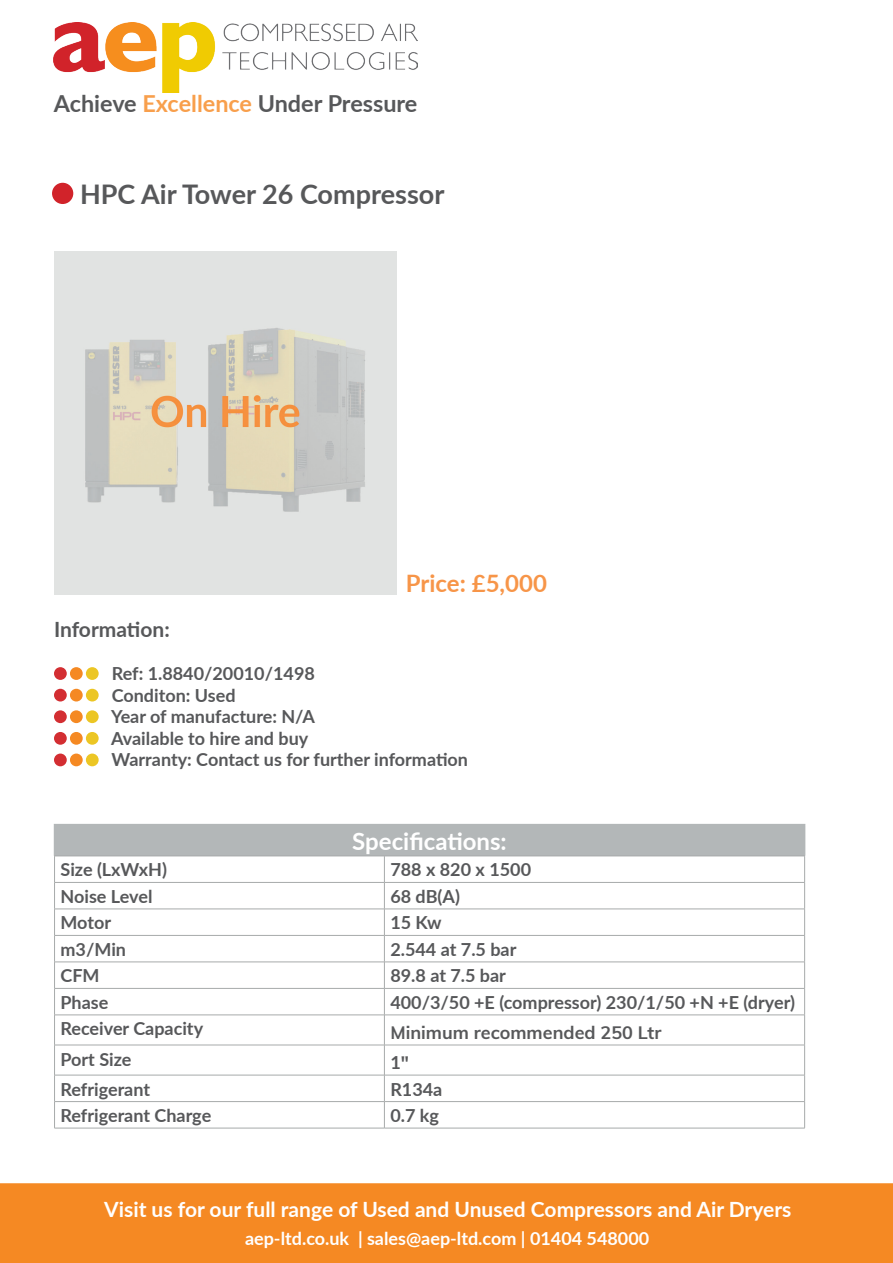
<style>
.page{position:relative;width:893px;height:1263px;background:#fff}
.page>*{position:absolute;margin:0;border:0;box-sizing:border-box;transform-origin:0 0}
.t1{font:700 27px "Lato";color:#57585a}
.t2{font:700 24px "Lato";color:#fff}
.t3{font:700 24px "Lato";color:#f79548}
.t4{font:700 23.4px "Lato";color:#57585a}
.t5{font:700 21px "Lato";color:#fff}
.t6{font:700 21px "Lato";letter-spacing:-.005em;color:#57585a}
.t7{font:700 18px/21.6px "Lato";color:#57585a}
.t8{font:700 18px "Lato";color:#fff}
.t9{font:700 18px "Muli";color:#57585a}
.s1{color:#f89f4c}
.s2{font-family:"Muli"}
</style>
<div class="page">
<div style="left:55px;top:825px;width:750px;height:31px;background:#b3b7b8"></div>
<hr style="left:54px;top:824px;width:330px;height:1px;background:#b3b7b8">
<hr style="left:54px;top:825px;width:1px;height:31px;background:#b3b7b8">
<hr style="left:384px;top:824px;width:421px;height:1px;background:#b3b7b8">
<hr style="left:54px;top:856px;width:330px;height:1px;background:#a7aaaa">
<hr style="left:384px;top:856px;width:421px;height:1px;background:#a7aaaa">
<hr style="left:54px;top:882px;width:330px;height:1px;background:#a7aaaa">
<hr style="left:384px;top:882px;width:421px;height:1px;background:#a7aaaa">
<hr style="left:54px;top:909px;width:330px;height:1px;background:#a7aaaa">
<hr style="left:384px;top:909px;width:421px;height:1px;background:#a7aaaa">
<hr style="left:54px;top:935px;width:330px;height:1px;background:#a7aaaa">
<hr style="left:384px;top:935px;width:421px;height:1px;background:#a7aaaa">
<hr style="left:54px;top:962px;width:330px;height:1px;background:#a7aaaa">
<hr style="left:384px;top:962px;width:421px;height:1px;background:#a7aaaa">
<hr style="left:54px;top:988px;width:330px;height:1px;background:#a7aaaa">
<svg style="left:54px;top:857px;width:1px;height:158px"></svg>
<hr style="left:384px;top:988px;width:421px;height:1px;background:#a7aaaa">
<svg style="left:384px;top:857px;width:1px;height:158px"></svg>
<svg style="left:804px;top:856px;width:1px;height:159px"></svg>
<hr style="left:54px;top:1015px;width:1px;height:30px;background:#a7aaaa">
<hr style="left:384px;top:1015px;width:1px;height:30px;background:#a7aaaa">
<hr style="left:804px;top:1015px;width:1px;height:30px;background:#a7aaaa">
<hr style="left:54px;top:1045px;width:1px;height:30px;background:#a7aaaa">
<hr style="left:384px;top:1045px;width:1px;height:30px;background:#a7aaaa">
<hr style="left:804px;top:1045px;width:1px;height:30px;background:#a7aaaa">
<svg style="left:54px;top:1076px;width:1px;height:52px"></svg>
<svg style="left:384px;top:1076px;width:1px;height:52px"></svg>
<svg style="left:804px;top:1076px;width:1px;height:52px"></svg>
<hr style="left:54px;top:1015px;width:330px;height:1px;background:#a7aaaa">
<hr style="left:384px;top:1015px;width:421px;height:1px;background:#a7aaaa">
<hr style="left:54px;top:1045px;width:330px;height:1px;background:#a7aaaa">
<hr style="left:384px;top:1045px;width:421px;height:1px;background:#a7aaaa">
<hr style="left:54px;top:1075px;width:330px;height:1px;background:#a7aaaa">
<hr style="left:384px;top:1075px;width:421px;height:1px;background:#a7aaaa">
<hr style="left:54px;top:1101px;width:330px;height:1px;background:#a7aaaa">
<hr style="left:384px;top:1101px;width:421px;height:1px;background:#a7aaaa">
<hr style="left:54px;top:1128px;width:330px;height:1px;background:#a7aaaa">
<hr style="left:384px;top:1128px;width:421px;height:1px;background:#a7aaaa">
<img style="left:54px;top:22px;width:364px;height:71px">
<div style="left:0;top:1183px;width:893px;height:80px;background:#f58923"></div>
<div style="left:52px;top:183px;width:21px;height:21px;background:#d1232a;border-radius:50%"></div>
<div style="left:54px;top:667px;width:13px;height:13px;background:#d32e32;border-radius:50%"></div>
<div style="left:70px;top:667px;width:13px;height:13px;background:#f58923;border-radius:50%"></div>
<div style="left:86px;top:667px;width:13px;height:13px;background:#ecc624;border-radius:50%"></div>
<div style="left:54px;top:689px;width:13px;height:12px;background:#d32e32;border-radius:50%"></div>
<div style="left:70px;top:689px;width:13px;height:12px;background:#f58923;border-radius:50%"></div>
<div style="left:86px;top:689px;width:13px;height:12px;background:#ecc624;border-radius:50%"></div>
<div style="left:54px;top:710px;width:13px;height:13px;background:#d32e32;border-radius:50%"></div>
<div style="left:70px;top:710px;width:13px;height:13px;background:#f58923;border-radius:50%"></div>
<div style="left:86px;top:710px;width:13px;height:13px;background:#ecc624;border-radius:50%"></div>
<div style="left:54px;top:732px;width:13px;height:13px;background:#d32e32;border-radius:50%"></div>
<div style="left:70px;top:732px;width:13px;height:13px;background:#f58923;border-radius:50%"></div>
<div style="left:86px;top:732px;width:13px;height:13px;background:#ecc624;border-radius:50%"></div>
<div style="left:54px;top:753px;width:13px;height:13px;background:#d32e32;border-radius:50%"></div>
<div style="left:70px;top:753px;width:13px;height:13px;background:#f58923;border-radius:50%"></div>
<div style="left:86px;top:753px;width:13px;height:13px;background:#ecc624;border-radius:50%"></div>
<img style="left:54px;top:252px;width:342px;height:342px">
<p class="t4" style="left:54px;top:86px;width:365px">Achieve <span class="s1">Excellence</span> Under Pressure</p>
<h1 class="t1" style="left:80px;top:174px;width:366px">HPC Air Tower 26 Compressor</h1>
<h2 class="t3" style="left:406px;top:565px;width:143px">Price: £5,000</h2>
<p class="t6" style="left:54px;top:614px;width:117px">Information:</p>
<p class="t7" style="left:111px;top:662px;width:359px">Ref: 1.8840/20010/1498<br>Conditon: Used<br>Year of manufacture: N/A<br>Available to hire and buy<br>Warranty: Contact us for further information</p>
<h2 class="t2" style="left:352px;top:823px;width:156px">Specifications:</h2>
<p class="t7" style="left:61px;top:858px;width:108px">Size (LxWxH)</p>
<p class="t7" style="left:390px;top:858px;width:142px">788 x 820 x 1500</p>
<p class="t7" style="left:61px;top:885px;width:93px">Noise Level</p>
<p class="t7" style="left:390px;top:885px;width:71px">68 dB(A)</p>
<p class="t7" style="left:61px;top:911px;width:52px">Motor</p>
<p class="t7" style="left:390px;top:911px;width:53px">15 Kw</p>
<p class="t7" style="left:61px;top:938px;width:67px">m3/Min</p>
<p class="t7" style="left:390px;top:938px;width:128px">2.544 at 7.5 bar</p>
<p class="t7" style="left:61px;top:964px;width:41px">CFM</p>
<p class="t7" style="left:390px;top:964px;width:117px">89.8 at 7.5 bar</p>
<p class="t7" style="left:61px;top:991px;width:49px">Phase</p>
<p class="t7" style="left:390px;top:991px;width:406px">400/3/50 +E (compressor) 230/1/50 +N +E (dryer)</p>
<p class="t7" style="left:61px;top:1017px;width:144px">Receiver Capacity</p>
<p class="t9" style="left:390px;top:1019px;width:273px">Minimum recommended 250 Ltr</p>
<p class="t7" style="left:61px;top:1047px;width:72px">Port Size</p>
<p class="t7" style="left:390px;top:1051px;width:20px">1<span class="s2">"</span></p>
<p class="t7" style="left:61px;top:1077px;width:91px">Refrigerant</p>
<p class="t7" style="left:390px;top:1077px;width:54px">R134a</p>
<p class="t7" style="left:61px;top:1104px;width:152px">Refrigerant Charge</p>
<p class="t7" style="left:390px;top:1104px;width:50px">0.7 kg</p>
<p class="t5" style="left:104px;top:1194px;width:689px">Visit us for our full range of Used and Unused Compressors and Air Dryers</p>
<p class="t8" style="left:245px;top:1225px;width:406px">aep-ltd.co.uk | sales@aep-ltd.com | 01404 548000</p>
</div>
